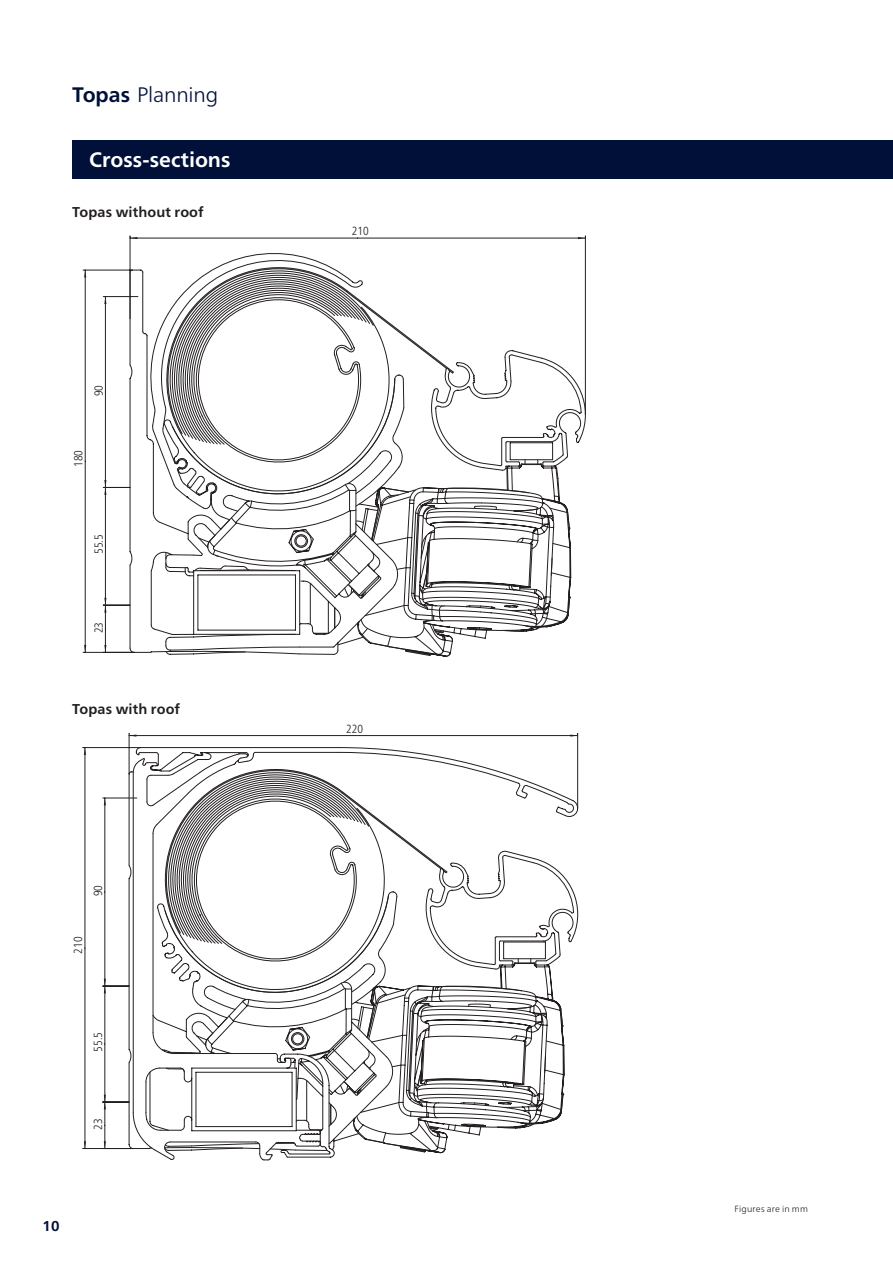
<style>
.page{position:relative;width:893px;height:1263px;background:#fff}
.page>*{position:absolute;margin:0;border:0;box-sizing:border-box;transform-origin:0 0}
._02_Sub_14_bold_weiß{font:700 21px "Frutiger Neue LTW1 G";color:#fff}
._02_Sub_14_bold{font:300 21px "Frutiger Neue LTW1 G";letter-spacing:-.01em;color:#001039}
._02_Sub_9_5_bold{font:700 14.25px "Frutiger Neue LTW1 G";letter-spacing:.005em;color:#231f20}
.t1{font:700 14.25px "Frutiger Neue LTW1 G";color:#001039}
.t2{font:300 condensed 11.7px "Frutiger Neue LTW1 G";color:#231f20}
._08_6_light{font:300 9px "Frutiger Neue LTW1 G";letter-spacing:.02em;color:#231f20}
.s1{font-weight:700}
</style>
<div class="page">
<svg style="left:129px;top:238px;width:202px;height:415px"></svg>
<svg style="left:166px;top:267px;width:412px;height:389px"></svg>
<svg style="left:397px;top:487px;width:157px;height:145px"></svg>
<hr style="left:105px;top:546px;width:1px;height:59px;background:#231f20">
<hr style="left:105px;top:487px;width:1px;height:59px;background:#231f20">
<hr style="left:103px;top:296px;width:35px;height:1px;background:#231f20">
<hr style="left:105px;top:392px;width:1px;height:95px;background:#231f20">
<hr style="left:105px;top:297px;width:1px;height:95px;background:#231f20">
<hr style="left:585px;top:236px;width:1px;height:179px;background:#231f20">
<hr style="left:130px;top:236px;width:1px;height:83px;background:#231f20">
<hr style="left:358px;top:238px;width:227px;height:1px;background:#231f20">
<hr style="left:130px;top:238px;width:228px;height:1px;background:#231f20">
<hr style="left:83px;top:652px;width:51px;height:1px;background:#231f20">
<hr style="left:83px;top:270px;width:49px;height:1px;background:#231f20">
<hr style="left:85px;top:461px;width:1px;height:191px;background:#231f20">
<hr style="left:85px;top:270px;width:1px;height:191px;background:#231f20">
<svg style="left:103px;top:598px;width:27px;height:54px"></svg>
<svg style="left:103px;top:480px;width:27px;height:15px"></svg>
<svg style="left:578px;top:236px;width:7px;height:3px"></svg>
<svg style="left:130px;top:236px;width:7px;height:3px"></svg>
<div style="left:72px;top:140px;width:821px;height:39px;background:#001039"></div>
<svg style="left:133px;top:747px;width:445px;height:413px"></svg>
<svg style="left:360px;top:965px;width:205px;height:188px"></svg>
<hr style="left:129px;top:734px;width:1px;height:40px;background:#231f20">
<hr style="left:577px;top:734px;width:1px;height:74px;background:#231f20">
<hr style="left:129px;top:735px;width:224px;height:1px;background:#231f20">
<hr style="left:353px;top:735px;width:225px;height:1px;background:#231f20">
<hr style="left:83px;top:747px;width:58px;height:1px;background:#231f20">
<hr style="left:83px;top:1148px;width:50px;height:1px;background:#231f20">
<hr style="left:85px;top:747px;width:1px;height:201px;background:#231f20">
<hr style="left:85px;top:948px;width:1px;height:200px;background:#231f20">
<hr style="left:105px;top:1044px;width:1px;height:58px;background:#231f20">
<hr style="left:105px;top:986px;width:1px;height:58px;background:#231f20">
<hr style="left:103px;top:798px;width:34px;height:1px;background:#231f20">
<hr style="left:105px;top:892px;width:1px;height:94px;background:#231f20">
<hr style="left:105px;top:798px;width:1px;height:94px;background:#231f20">
<svg style="left:129px;top:733px;width:7px;height:4px"></svg>
<svg style="left:570px;top:733px;width:8px;height:4px"></svg>
<svg style="left:83px;top:748px;width:3px;height:7px"></svg>
<svg style="left:84px;top:1141px;width:2px;height:7px"></svg>
<svg style="left:103px;top:1095px;width:26px;height:53px"></svg>
<svg style="left:103px;top:979px;width:26px;height:14px"></svg>
<svg style="left:104px;top:798px;width:2px;height:7px"></svg>
<p class="_02_Sub_14_bold" style="left:72px;top:82px;width:148px"><span class="s1">Topas</span> Planning</p>
<p class="_02_Sub_14_bold_weiß" style="left:89px;top:147px;width:143px">Cross-sections</p>
<p class="_02_Sub_9_5_bold" style="left:72px;top:203px;width:133px">Topas without roof</p>
<p class="t2" style="left:92px;top:396px;width:13px;rotate:-90deg">90</p>
<p class="t2" style="left:72px;top:467px;width:18px;rotate:-90deg">180</p>
<p class="t2" style="left:92px;top:554px;width:21px;rotate:-90deg">55.5</p>
<p class="t2" style="left:92px;top:633px;width:13px;rotate:-90deg">23</p>
<p class="_02_Sub_9_5_bold" style="left:72px;top:701px;width:109px">Topas with roof</p>
<p class="t2" style="left:91px;top:896px;width:13px;rotate:-90deg">90</p>
<p class="t2" style="left:71px;top:954px;width:18px;rotate:-90deg">210</p>
<p class="t2" style="left:91px;top:1051px;width:21px;rotate:-90deg">55.5</p>
<p class="t2" style="left:91px;top:1130px;width:13px;rotate:-90deg">23</p>
<p class="t1" style="left:43px;top:1218px;width:18px">10</p>
<p class="t2" style="left:352px;top:224px;width:18px">210</p>
<p class="t2" style="left:346px;top:722px;width:18px">220</p>
<p class="_08_6_light" style="left:734px;top:1203px;width:75px">Figures are in mm</p>
</div>
